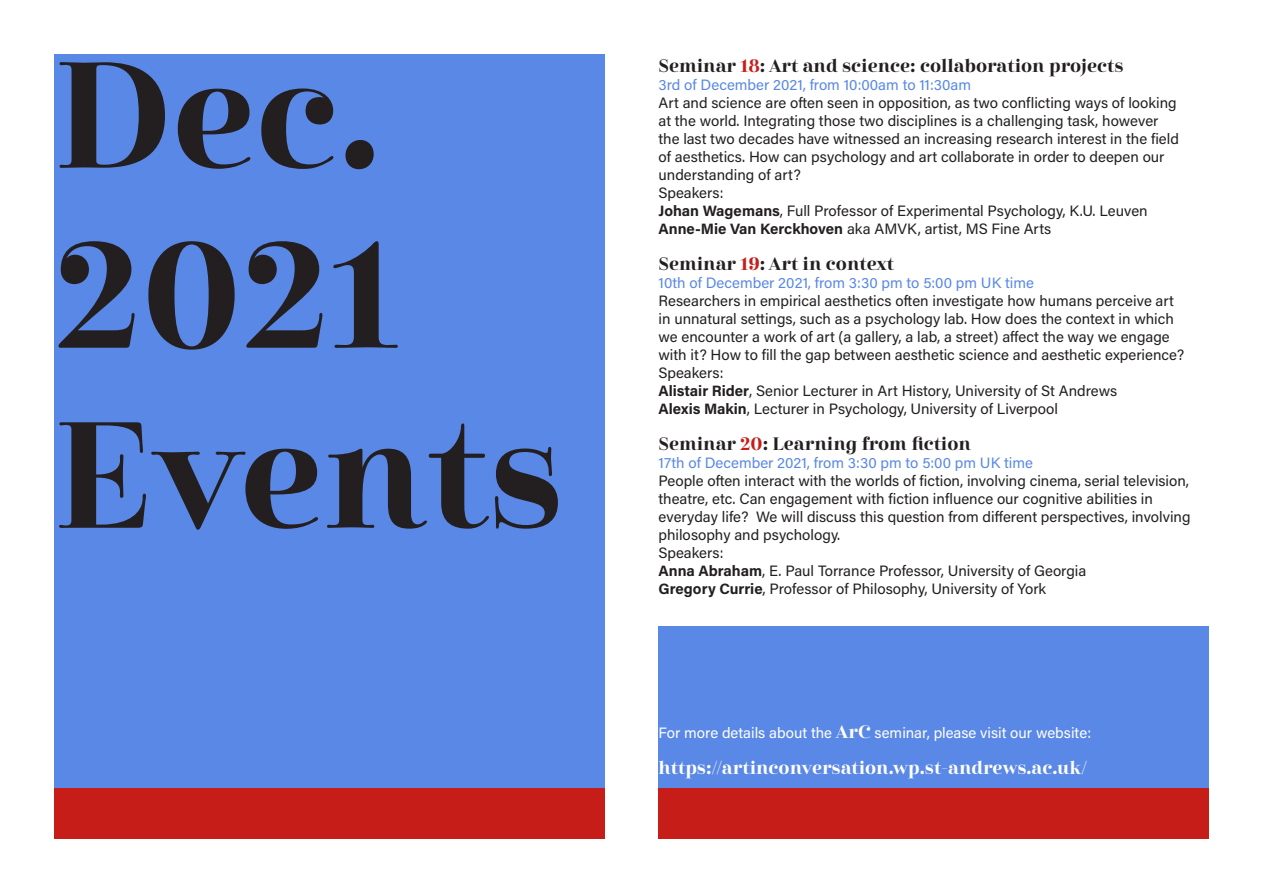
<style>
.page{position:relative;width:1263px;height:893px;background:#fff}
.page>*{position:absolute;margin:0;border:0;box-sizing:border-box;transform-origin:0 0}
.t1{font:150px "Cabrito Didone Nor Bol";color:#231f20}
.Callout_Text{font:18px "Cabrito Didone Nor Bol";color:#231f20}
.Callout_Text-2{font:18px "Cabrito Didone Nor Bol";color:#fff}
.Callout_Text-3{font:15px/18px "Acumin Pro";color:#231f20}
.Callout_Text-4{font:15px "Acumin Pro";color:#5a88e6}
.Callout_Text-5{font:15px "Acumin Pro";color:#fff}
.s1{color:#c61d18}
.s2{font-weight:700}
.s3{font-family:"Cabrito Didone Nor Bol";font-size:18px}
</style>
<div class="page">
<div style="left:54px;top:788px;width:550px;height:51px;background:#c61d18"></div>
<div style="left:54px;top:54px;width:550px;height:734px;background:#5a88e6"></div>
<div style="left:658px;top:788px;width:551px;height:51px;background:#c61d18"></div>
<div style="left:658px;top:626px;width:551px;height:162px;background:#5a88e6"></div>
<p class="t1" style="left:54px;top:25px;width:328px">Dec.</p>
<p class="t1" style="left:54px;top:205px;width:345px">2021</p>
<p class="t1" style="left:54px;top:385px;width:511px">Events</p>
<p class="Callout_Text" style="left:658px;top:55px;width:466px">Seminar <span class="s1">18</span>: Art and science: collaboration projects</p>
<p class="Callout_Text-4" style="left:658px;top:74px;width:314px">3rd of December 2021, from 10:00am to 11:30am</p>
<p class="Callout_Text-3" style="left:658px;top:93px;width:522px">Art and science are often seen in opposition, as two conflicting ways of looking at the world. Integrating those two disciplines is a challenging task, however the last two decades have witnessed an increasing research interest in the field of aesthetics. How can psychology and art collaborate in order to deepen our understanding of art?</p>
<p class="Callout_Text-3" style="left:658px;top:183px;width:67px">Speakers:</p>
<p class="Callout_Text-3" style="left:658px;top:201px;width:491px"><span class="s2">Johan Wagemans</span>, Full Professor of Experimental Psychology, K.U. Leuven</p>
<p class="Callout_Text-3" style="left:658px;top:219px;width:394px"><span class="s2">Anne-Mie Van Kerckhoven</span> aka AMVK, artist, MS Fine Arts</p>
<p class="Callout_Text" style="left:658px;top:253px;width:237px">Seminar <span class="s1">19</span>: Art in context</p>
<p class="Callout_Text-4" style="left:658px;top:272px;width:377px">10th of December 2021, from 3:30 pm to 5:00 pm UK time</p>
<p class="Callout_Text-3" style="left:658px;top:291px;width:527px">Researchers in empirical aesthetics often investigate how humans perceive art in unnatural settings, such as a psychology lab. How does the context in which we encounter a work of art (a gallery, a lab, a street) affect the way we engage with it? How to fill the gap between aesthetic science and aesthetic experience?</p>
<p class="Callout_Text-3" style="left:658px;top:363px;width:67px">Speakers:</p>
<p class="Callout_Text-3" style="left:658px;top:381px;width:460px"><span class="s2">Alistair Rider</span>, Senior Lecturer in Art History, University of St Andrews</p>
<p class="Callout_Text-3" style="left:658px;top:399px;width:401px"><span class="s2">Alexis Makin</span>, Lecturer in Psychology, University of Liverpool</p>
<p class="Callout_Text" style="left:658px;top:433px;width:314px">Seminar <span class="s1">20</span>: Learning from fiction</p>
<p class="Callout_Text-4" style="left:658px;top:452px;width:376px">17th of December 2021, from 3:30 pm to 5:00 pm UK time</p>
<p class="Callout_Text-3" style="left:658px;top:471px;width:534px">People often interact with the worlds of fiction, involving cinema, serial television, theatre, etc. Can engagement with fiction influence our cognitive abilities in everyday life? We will discuss this question from different perspectives, involving philosophy and psychology.</p>
<p class="Callout_Text-3" style="left:658px;top:543px;width:67px">Speakers:</p>
<p class="Callout_Text-3" style="left:658px;top:561px;width:429px"><span class="s2">Anna Abraham</span>, E. Paul Torrance Professor, University of Georgia</p>
<p class="Callout_Text-3" style="left:658px;top:579px;width:389px"><span class="s2">Gregory Currie</span>, Professor of Philosophy, University of York</p>
<p class="Callout_Text-5" style="left:658px;top:722px;width:434px">For more details about the <span class="s3">ArC</span> seminar, please visit our website:</p>
<p class="Callout_Text-2" style="left:658px;top:757px;width:431px">https://artinconversation.wp.st-andrews.ac.uk/</p>
</div>
